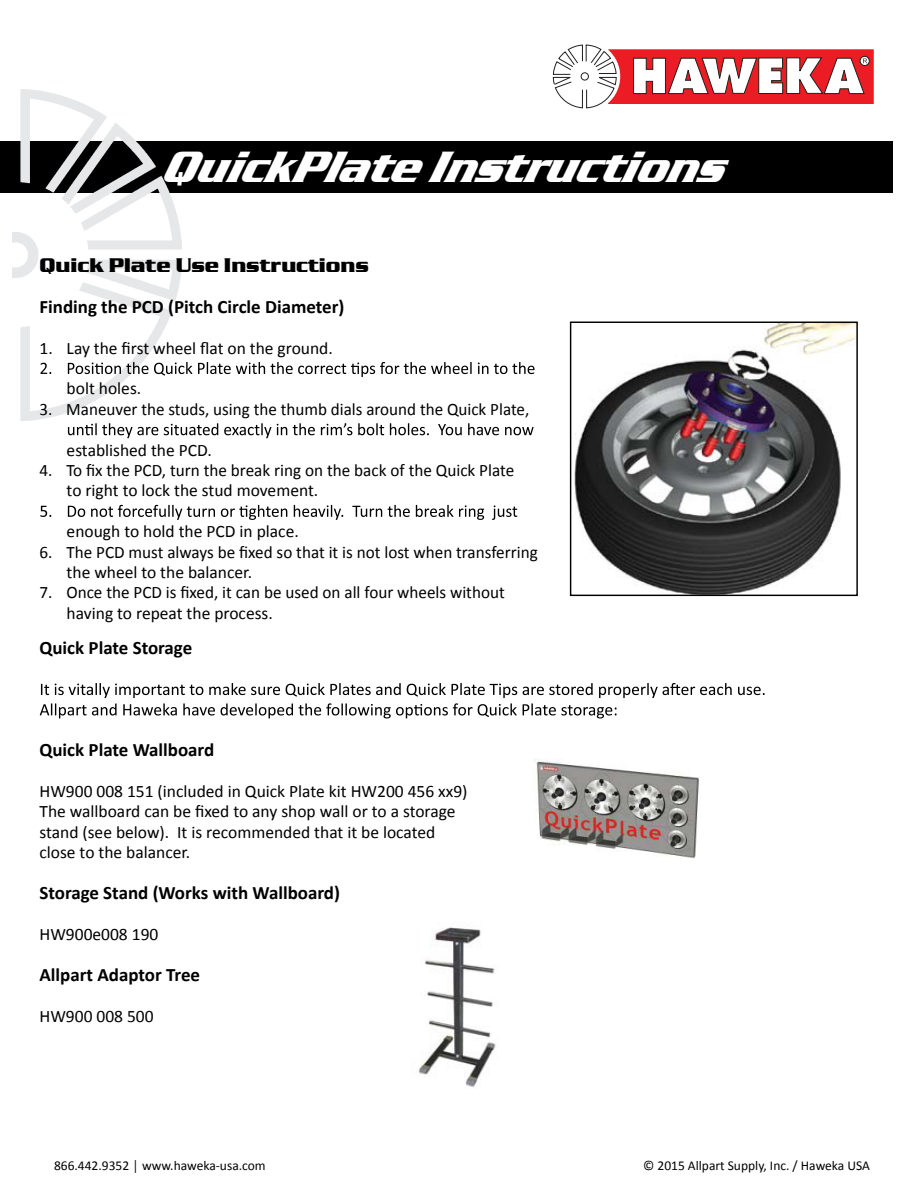
<style>
.page{position:relative;width:918px;height:1188px;background:#fff}
.page>*{position:absolute;margin:0;border:0;box-sizing:border-box;transform-origin:0 0}
.t1{font:italic 700 45.15px "Serpentine D";color:#fff;scale:.91 1}
.t2{font:700 20.4px "Serpentine D";color:#000}
.t3{font:700 18.9px "Calibri";color:#000}
.t4{font:17.55px/20.4px "Calibri";color:#000}
.t5{font:13.5px "Calibri";color:#000}
</style>
<div class="page">
<div style="left:0;top:141px;width:892px;height:51px;background:#000"></div>
<img style="left:12px;top:90px;width:169px;height:330px">
<svg style="left:40px;top:362px;width:495px;height:15px"></svg>
<svg style="left:68px;top:423px;width:466px;height:15px"></svg>
<svg style="left:40px;top:505px;width:477px;height:15px"></svg>
<svg style="left:40px;top:683px;width:725px;height:35px"></svg>
<img style="left:574px;top:324px;width:282px;height:270px">
<div style="left:570px;top:322px;width:288px;height:274px;border:1px solid #000"></div>
<img style="left:534px;top:759px;width:165px;height:99px">
<img style="left:418px;top:927px;width:78px;height:160px">
<svg style="left:553px;top:44px;width:321px;height:65px"></svg>
<h1 class="t1" style="left:163px;top:142px;width:632px">QuickPlate Instructions</h1>
<p class="t2" style="left:39px;top:254px;width:331px">Quick Plate Use Instructions</p>
<p class="t3" style="left:39px;top:294px;width:306px">Finding the PCD (Pitch Circle Diameter)</p>
<p class="t4" style="left:39px;top:338px;width:295px">1. Lay the first wheel flat on the ground.</p>
<p class="t4" style="left:67px;top:378px;width:76px">bolt holes.</p>
<p class="t4" style="left:39px;top:399px;width:491px">3. Maneuver the studs, using the thumb dials around the Quick Plate,</p>
<p class="t4" style="left:67px;top:440px;width:147px">established the PCD.</p>
<p class="t4" style="left:67px;top:460px;width:449px;text-indent:-27px">4. To fix the PCD, turn the break ring on the back of the Quick Plate to right to lock the stud movement.</p>
<p class="t4" style="left:67px;top:521px;width:234px">enough to hold the PCD in place.</p>
<p class="t4" style="left:67px;top:542px;width:473px;text-indent:-27px">6. The PCD must always be fixed so that it is not lost when transferring the wheel to the balancer.</p>
<p class="t4" style="left:67px;top:582px;width:440px;text-indent:-27px">7. Once the PCD is fixed, it can be used on all four wheels without having to repeat the process.</p>
<p class="t3" style="left:39px;top:636px;width:154px">Quick Plate Storage</p>
<p class="t3" style="left:39px;top:738px;width:176px">Quick Plate Wallboard</p>
<p class="t4" style="left:39px;top:781px;width:430px">HW900 008 151 (included in Quick Plate kit HW200 456 xx9)<br>The wallboard can be fixed to any shop wall or to a storage stand (see below). It is recommended that it be located close to the balancer.</p>
<p class="t3" style="left:39px;top:881px;width:302px">Storage Stand (Works with Wallboard)</p>
<p class="t4" style="left:39px;top:924px;width:120px">HW900e008 190</p>
<p class="t3" style="left:39px;top:962px;width:162px">Allpart Adaptor Tree</p>
<p class="t4" style="left:39px;top:1006px;width:116px">HW900 008 500</p>
<p class="t5" style="left:54px;top:1157px;width:213px">866.442.9352 │ www.haweka-usa.com</p>
<p class="t5" style="left:643px;top:1157px;width:228px">© 2015 Allpart Supply, Inc. / Haweka USA</p>
</div>
